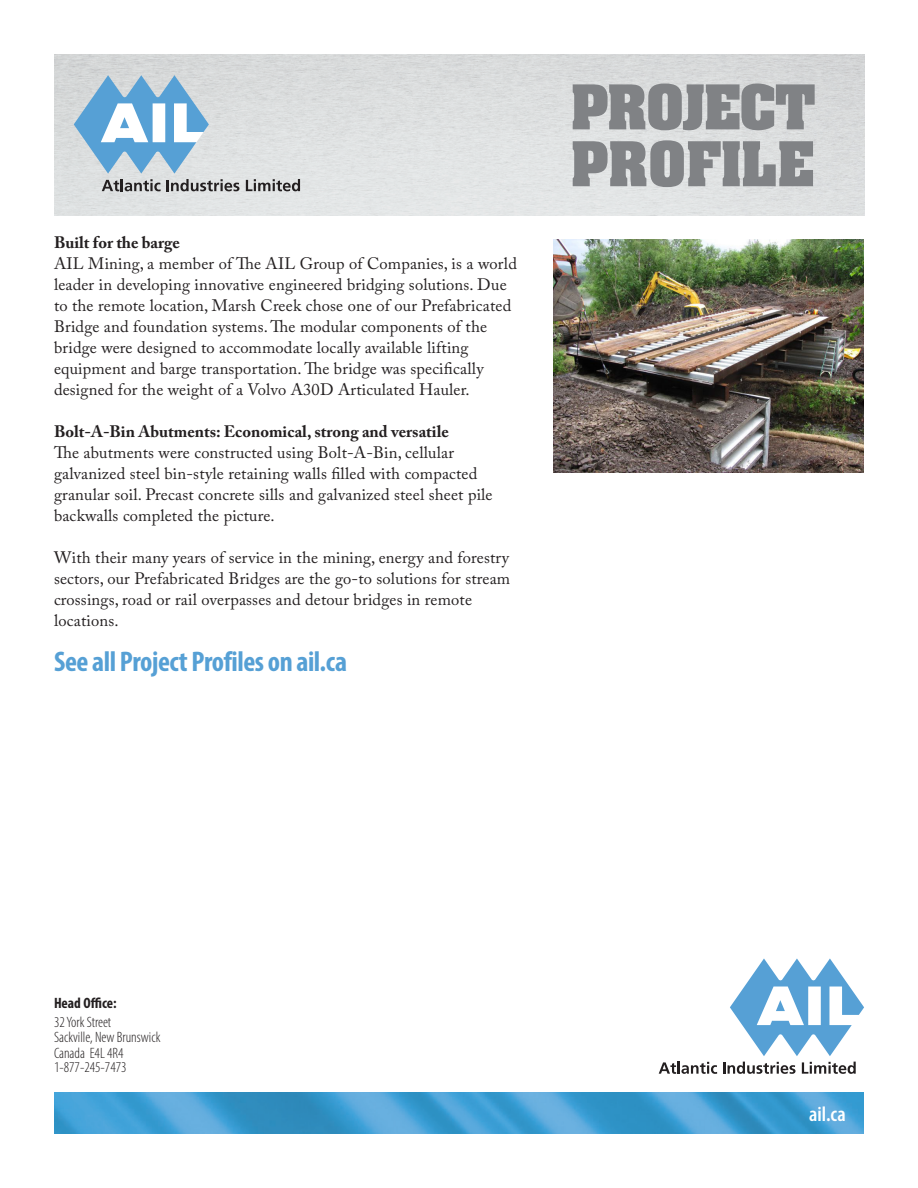
<style>
.page{position:relative;width:918px;height:1188px;background:#fff}
.page>*{position:absolute;margin:0;border:0;box-sizing:border-box;transform-origin:0 0}
.t1{font:700 52.5px/56.8px "Aachen";letter-spacing:-.01em;color:#808285}
.copy{font:700 condensed 28.5px "Myriad Pro";letter-spacing:-.015em;color:#56a0d5}
.t2{font:600 condensed 21px "Myriad Pro";color:#fff}
.copy-2{font:16.5px/21px "Adobe Caslon Pro";letter-spacing:.01em;color:#231f20}
.Sub_2{font:700 16.5px "Adobe Caslon Pro";color:#231f20}
.t3{font:300 condensed 15px/18.6px "Myriad Pro";color:#231f20}
.s1{font-weight:700}
</style>
<div class="page">
<img style="left:54px;top:54px;width:810px;height:162px">
<svg style="left:246px;top:179px;width:54px;height:12px"></svg>
<svg style="left:74px;top:75px;width:165px;height:116px;background:#aec7d8"></svg>
<svg style="left:659px;top:1062px;width:58px;height:12px"></svg>
<svg style="left:723px;top:1062px;width:73px;height:12px"></svg>
<svg style="left:802px;top:1062px;width:54px;height:12px"></svg>
<svg style="left:730px;top:958px;width:134px;height:98px"></svg>
<img style="left:54px;top:1093px;width:809px;height:41px">
<img style="left:554px;top:239px;width:310px;height:233px">
<p class="Sub_2" style="left:54px;top:232px;width:127px">Built for the barge</p>
<p class="copy-2" style="left:54px;top:253px;width:464px">AIL Mining, a member of The AIL Group of Companies, is a world leader in developing innovative engineered bridging solutions. Due to the remote location, Marsh Creek chose one of our Prefabricated Bridge and foundation systems. The modular components of the bridge were designed to accommodate locally available lifting equipment and barge transportation. The bridge was specifically designed for the weight of a Volvo A30D Articulated Hauler.</p>
<p class="Sub_2" style="left:54px;top:421px;width:396px">Bolt-A-Bin Abutments: Economical, strong and versatile</p>
<p class="copy-2" style="left:54px;top:442px;width:440px">The abutments were constructed using Bolt-A-Bin, cellular galvanized steel bin-style retaining walls filled with compacted granular soil. Precast concrete sills and galvanized steel sheet pile backwalls completed the picture.</p>
<p class="copy-2" style="left:54px;top:547px;width:458px">With their many years of service in the mining, energy and forestry sectors, our Prefabricated Bridges are the go-to solutions for stream crossings, road or rail overpasses and detour bridges in remote locations.</p>
<p class="copy" style="left:54px;top:644px;width:295px">See all Project Profiles on ail.ca</p>
<p class="t1" style="left:571px;top:78px;width:246px">PROJECT<br>PROFILE</p>
<p class="t3" style="left:54px;top:994px;width:64px"><span class="s1">Head Office:<br></span>32 York Street</p>
<p class="t3" style="left:54px;top:1029px;width:108px;line-height:15.5px">Sackville, New Brunswick<br>Canada E4L 4R4</p>
<p class="t3" style="left:54px;top:1057px;width:74px">1-877-245-7473</p>
<p class="t2" style="left:809px;top:1101px;width:38px">ail.ca</p>
</div>
